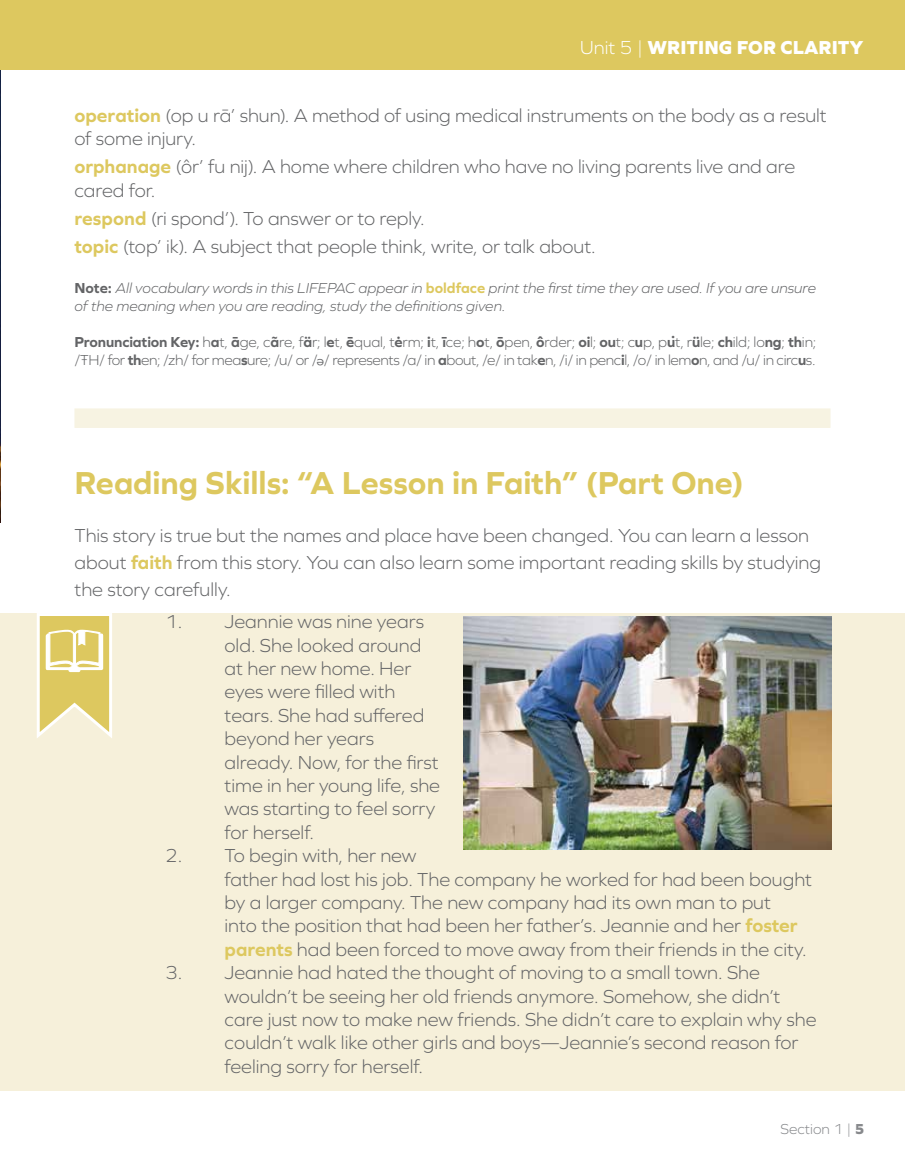
<style>
.page{position:relative;width:905px;height:1175px;background:#fff}
.page>*{position:absolute;margin:0;border:0;box-sizing:border-box;transform-origin:0 0}
.t1{font:700 33px "Graphie";letter-spacing:-.005em;color:#ddc85f}
.t2{font:300 19.5px/23.4px "Graphie";color:#636466}
.t3{font:800 19.5px "Graphie";color:#fff}
.t4{font:300 15px/18px "Graphie";letter-spacing:-.025em;color:#636466}
.t5{font:italic 300 15px/18px "Graphie";color:#636466}
.t6{font:300 15px "Graphie";color:#87898c}
.t7{font:13.5px "Graphie";color:#636466}
.s1{font-weight:300}
.s2{font-weight:700;color:#ddc85f}
.s3{font-weight:700;font-style:normal}
.s4{font-weight:700;font-style:normal;color:#ddc85f}
.s5{font-weight:700}
.s6{font-weight:800}
</style>
<div class="page">
<img style="left:0;top:69px;width:1px;height:453px">
<div style="left:0;top:613px;width:904px;height:477px;background:#f6f0da"></div>
<div style="left:74px;top:408px;width:756px;height:20px;background:#f7f3e2"></div>
<img style="left:463px;top:617px;width:368px;height:232px">
<svg style="left:37px;top:613px;width:75px;height:125px"></svg>
<div style="left:0;top:0;width:904px;height:69px;background:#ddc85f"></div>
<p class="t3" style="left:580px;top:36px;width:285px"><span class="s1">Unit 5 |</span> WRITING FOR CLARITY</p>
<p class="t2" style="left:74px;top:103px;width:753px"><span class="s2">operation</span> (op u rā’ shun). A method of using medical instruments on the body as a result of some injury.</p>
<p class="t2" style="left:74px;top:155px;width:722px"><span class="s2">orphanage</span> (ôr’ fu nij). A home where children who have no living parents live and are cared for.</p>
<p class="t2" style="left:74px;top:204px;width:522px;line-height:27.9px"><span class="s2">respond</span> (ri spond’). To answer or to reply.<br><span class="s2">topic</span> (top’ ik). A subject that people think, write, or talk about.</p>
<p class="t5" style="left:74px;top:279px;width:743px"><span class="s3">Note:</span> All vocabulary words in this LIFEPAC appear in <span class="s4">boldface</span> print the first time they are used. If you are unsure of the meaning when you are reading, study the definitions given.</p>
<p class="t4" style="left:74px;top:333px;width:743px"><span class="s5">Pronunciation Key:</span> h<span class="s5">a</span>t, <span class="s5">ā</span>ge, c<span class="s5">ã</span>re, f<span class="s5">ä</span>r; l<span class="s5">e</span>t, <span class="s5">ē</span>qual, t<span class="s5">ė</span>rm; <span class="s5">i</span>t, <span class="s5">ī</span>ce; h<span class="s5">o</span>t, <span class="s5">ō</span>pen, <span class="s5">ô</span>rder; <span class="s5">oi</span>l; <span class="s5">ou</span>t; c<span class="s5">u</span>p, p<span class="s5">u</span><sup>·</sup>t, r<span class="s5">ü</span>le; <span class="s5">ch</span>ild; lo<span class="s5">ng</span>; <span class="s5">th</span>in; /ŦH/ for <span class="s5">th</span>en; /zh/ for mea<span class="s5">s</span>ure; /u/ or / / represents /a/ in <span class="s5">a</span>bout, /e/ in tak<span class="s5">e</span>n, /i/ in penc<span class="s5">i</span>l, /o/ in lem<span class="s5">o</span>n, and /u/ in circ<span class="s5">u</span>s.</p>
<p class="t7" style="left:324px;top:372px;width:9px;rotate:-180deg">e</p>
<h1 class="t1" style="left:74px;top:463px;width:671px">Reading Skills: “A Lesson in Faith” (Part One)</h1>
<p class="t2" style="left:74px;top:521px;width:748px;line-height:27px">This story is true but the names and place have been changed. You can learn a lesson about <span class="s2">faith</span> from this story. You can also learn some important reading skills by studying the story carefully.</p>
<p class="t2" style="left:224px;top:609px;width:217px;text-indent:-59px">1. Jeannie was nine years old. She looked around at her new home. Her eyes were filled with tears. She had suffered beyond her years already. Now, for the first time in her young life, she was starting to feel sorry for herself.</p>
<p class="t2" style="left:224px;top:843px;width:589px;text-indent:-59px">2. To begin with, her new<br>father had lost his job. The company he worked for had been bought by a larger company. The new company had its own man to put<br>into the position that had been her father’s. Jeannie and her <span class="s2">foster parents</span> had been forced to move away from their friends in the city.</p>
<p class="t2" style="left:224px;top:960px;width:593px;text-indent:-59px">3. Jeannie had hated the thought of moving to a small town. She wouldn’t be seeing her old friends anymore. Somehow, she didn’t care just now to make new friends. She didn’t care to explain why she couldn’t walk like other girls and boys—Jeannie’s second reason for feeling sorry for herself.</p>
<p class="t6" style="left:780px;top:1120px;width:85px">Section 1 | <span class="s6">5</span></p>
</div>
